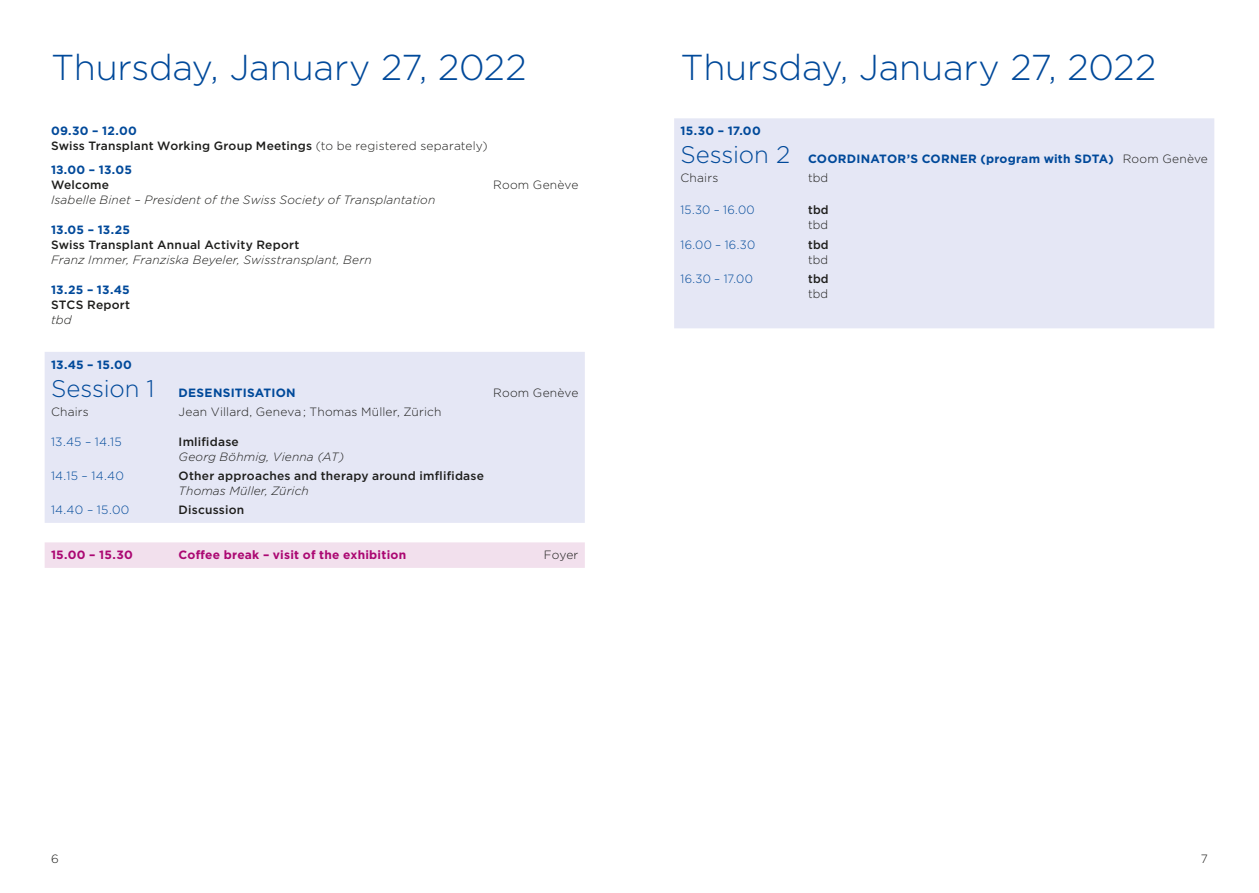
<style>
.page{position:relative;width:1259px;height:893px;background:#fff}
.page>*{position:absolute;margin:0;border:0;box-sizing:border-box;transform-origin:0 0}
.t1{font:300 36px "Gotham";letter-spacing:-.01em;color:#00499a}
.t2{font:500 12px/15px "Gotham";letter-spacing:.02em;color:#1d1d1b}
.t3{font:italic 300 12px "Gotham";letter-spacing:.01em;color:#1d1d1b}
.t4{font:700 12px/19.2px "Gotham";letter-spacing:.02em;color:#00499a}
.t5{font:300 12px "Gotham";letter-spacing:.015em;color:#1d1d1b}
.t6{font:700 12px "Gotham";letter-spacing:.02em;color:#ab0772}
.t7{font:300 12px "Gotham";letter-spacing:.025em;color:#00499a}
.t8{font:300 12px "Gotham";letter-spacing:.025em;color:#00499a;scale:.96 1}
.t9{font:500 12px "Gotham";letter-spacing:.02em;color:#1d1d1b;scale:.96 1}
.t10{font:300 12px "Gotham";letter-spacing:.015em;color:#1d1d1b;scale:.96 1}
.s1{font-weight:700;color:#00499a}
.s2{font-weight:300}
.s3{font-weight:300;font-size:24px}
.s4{font-weight:300;color:#1d1d1b}
</style>
<div class="page">
<div style="left:45px;top:352px;width:540px;height:171px;background:#e5e7f5"></div>
<div style="left:45px;top:542px;width:540px;height:26px;background:#f2e0ed"></div>
<div style="left:674px;top:118px;width:540px;height:210px;background:#e5e7f5"></div>
<h1 class="t1" style="left:51px;top:44px;width:477px">Thursday, January 27, 2022</h1>
<p class="t2" style="left:51px;top:123px;width:438px"><span class="s1">09.30 – 12.00<br></span>Swiss Transplant Working Group Meetings <span class="s2">(to be registered separately)</span></p>
<p class="t4" style="left:51px;top:160px;width:82px">13.00 – 13.05</p>
<p class="t2" style="left:51px;top:177px;width:60px">Welcome</p>
<p class="t5" style="left:493px;top:177px;width:87px">Room Genève</p>
<p class="t3" style="left:51px;top:192px;width:386px">Isabelle Binet – President of the Swiss Society of Transplantation</p>
<p class="t4" style="left:51px;top:220px;width:81px">13.05 – 13.25</p>
<p class="t2" style="left:51px;top:237px;width:250px">Swiss Transplant Annual Activity Report</p>
<p class="t3" style="left:51px;top:252px;width:322px">Franz Immer, Franziska Beyeler, Swisstransplant, Bern</p>
<p class="t4" style="left:51px;top:280px;width:80px">13.25 – 13.45</p>
<p class="t2" style="left:51px;top:297px;width:81px">STCS Report</p>
<p class="t3" style="left:51px;top:312px;width:22px">tbd</p>
<p class="t4" style="left:51px;top:355px;width:82px">13.45 – 15.00</p>
<p class="t4" style="left:51px;top:383px;width:246px"><span class="s3">Session 1</span> DESENSITISATION</p>
<p class="t5" style="left:493px;top:385px;width:87px">Room Genève</p>
<p class="t5" style="left:51px;top:404px;width:39px">Chairs</p>
<p class="t5" style="left:179px;top:404px;width:264px">Jean Villard, Geneva ; Thomas Müller, Zürich</p>
<p class="t7" style="left:51px;top:434px;width:72px">13.45 – 14.15</p>
<p class="t2" style="left:179px;top:434px;width:62px">Imlifidase</p>
<p class="t3" style="left:179px;top:449px;width:167px">Georg Böhmig, Vienna (AT)</p>
<p class="t7" style="left:51px;top:468px;width:74px">14.15 – 14.40</p>
<p class="t2" style="left:179px;top:468px;width:307px">Other approaches and therapy around imflifidase</p>
<p class="t3" style="left:179px;top:483px;width:132px">Thomas Müller, Zürich</p>
<p class="t7" style="left:51px;top:503px;width:80px">14.40 – 15.00</p>
<p class="t2" style="left:179px;top:502px;width:67px">Discussion</p>
<p class="t6" style="left:51px;top:547px;width:83px">15.00 – 15.30</p>
<p class="t6" style="left:179px;top:547px;width:229px">Coffee break – visit of the exhibition</p>
<p class="t5" style="left:544px;top:548px;width:36px">Foyer</p>
<h1 class="t1" style="left:680px;top:44px;width:477px">Thursday, January 27, 2022</h1>
<p class="t4" style="left:680px;top:121px;width:82px">15.30 – 17.00</p>
<p class="t4" style="left:680px;top:149px;width:529px"><span class="s3">Session 2</span> COORDINATOR’S CORNER (program with SDTA) <span class="s4">Room Genève<br>Chairs</span></p>
<p class="t5" style="left:808px;top:171px;width:22px">tbd</p>
<p class="t8" style="left:680px;top:203px;width:79px">15.30 – 16.00</p>
<p class="t9" style="left:808px;top:202px;width:23px">tbd</p>
<p class="t10" style="left:808px;top:218px;width:22px">tbd</p>
<p class="t8" style="left:680px;top:237px;width:79px">16.00 – 16.30</p>
<p class="t9" style="left:808px;top:237px;width:23px">tbd</p>
<p class="t10" style="left:808px;top:252px;width:22px">tbd</p>
<p class="t8" style="left:680px;top:271px;width:77px">16.30 – 17.00</p>
<p class="t9" style="left:808px;top:271px;width:23px">tbd</p>
<p class="t10" style="left:808px;top:286px;width:22px">tbd</p>
<p class="t5" style="left:51px;top:851px;width:9px">6</p>
<p class="t5" style="left:1201px;top:851px;width:9px">7</p>
</div>
